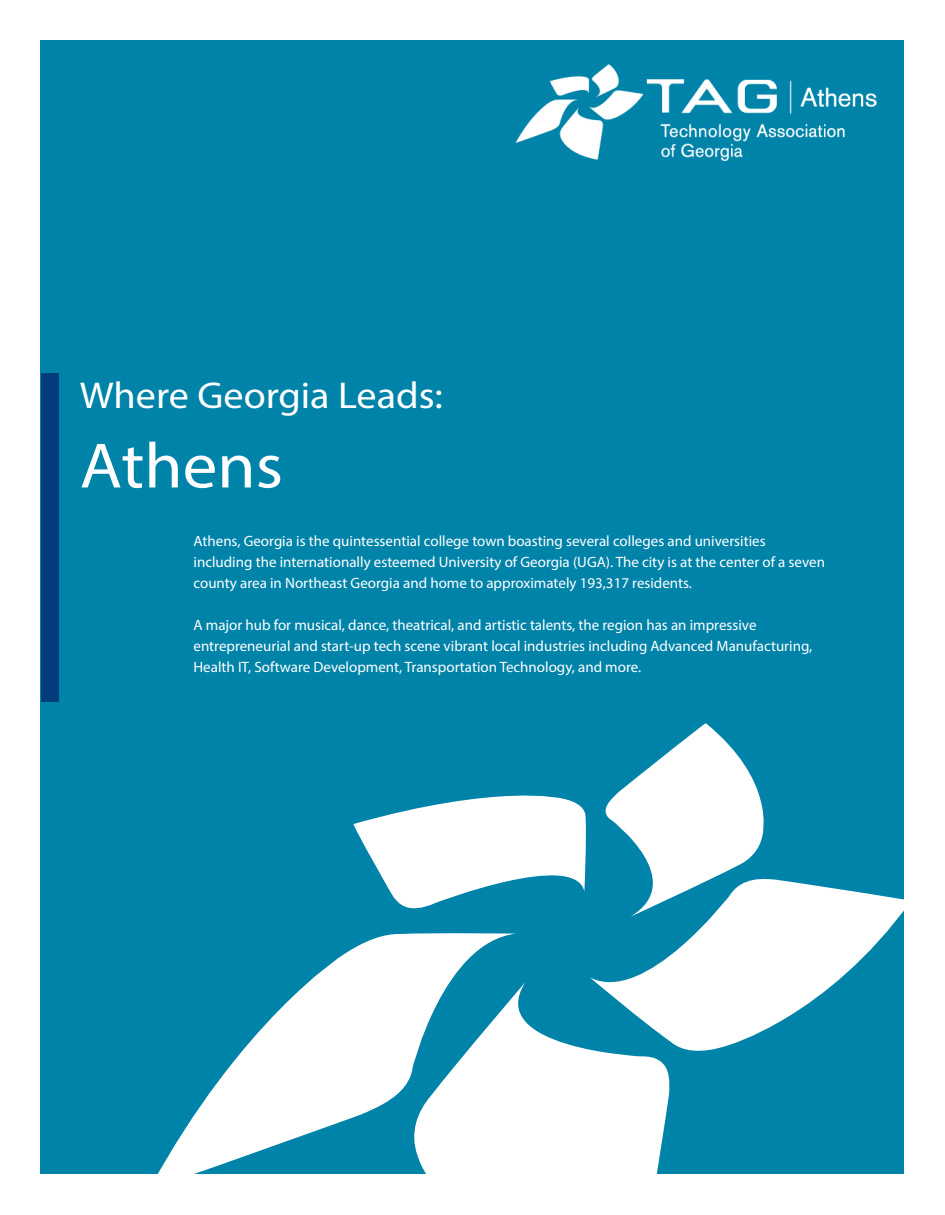
<style>
.page{position:relative;width:945px;height:1215px;background:#fff}
.page>*{position:absolute;margin:0;border:0;box-sizing:border-box;transform-origin:0 0}
.t1{font:64.5px "Myriad Pro";color:#fff;scale:1.07 1}
.t2{font:37.5px "Myriad Pro";color:#fff;scale:1.07 1}
.t3{font:15px/21px "Myriad Pro";color:#fff}
</style>
<div class="page">
<div style="left:40px;top:40px;width:864px;height:1134px;background:#0083a9"></div>
<svg style="left:516px;top:982px;width:154px;height:192px;fill:#fff"></svg>
<svg style="left:157px;top:933px;width:359px;height:241px;fill:#fff"></svg>
<svg style="left:354px;top:795px;width:232px;height:114px"></svg>
<svg style="left:605px;top:723px;width:159px;height:153px"></svg>
<svg style="left:590px;top:876px;width:314px;height:179px;fill:#fff"></svg>
<div style="left:41px;top:373px;width:18px;height:329px;background:#013d7d"></div>
<img style="left:515px;top:64px;width:361px;height:96px">
<h2 class="t2" style="left:80px;top:372px;width:341px">Where Georgia Leads:</h2>
<h1 class="t1" style="left:80px;top:426px;width:191px">Athens</h1>
<p class="t3" style="left:194px;top:530px;width:633px">Athens, Georgia is the quintessential college town boasting several colleges and universities including the internationally esteemed University of Georgia (UGA). The city is at the center of a seven county area in Northeast Georgia and home to approximately 193,317 residents.</p>
<p class="t3" style="left:194px;top:614px;width:620px">A major hub for musical, dance, theatrical, and artistic talents, the region has an impressive entrepreneurial and start-up tech scene vibrant local industries including Advanced Manufacturing,<br>Health IT, Software Development, Transportation Technology, and more.</p>
</div>
